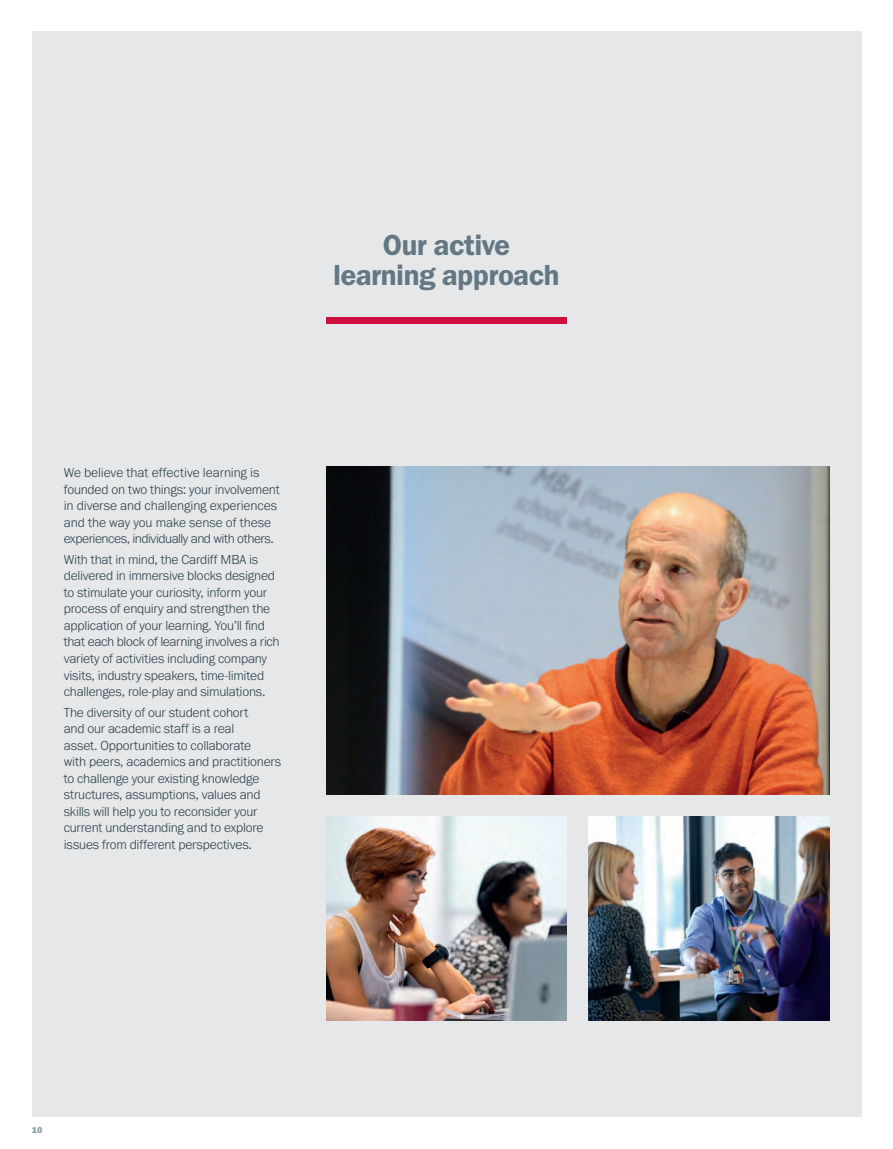
<style>
.page{position:relative;width:893px;height:1149px;background:#fff}
.page>*{position:absolute;margin:0;border:0;box-sizing:border-box;transform-origin:0 0}
.t1{font:30px/30px "Franklin Gothic URW Dem";letter-spacing:-.025em;color:#637883;text-align:center}
.t2{font:300 13.5px/16.5px "Franklin Gothic URW";letter-spacing:-.015em;color:#2d424d}
.t3{font:9px "Franklin Gothic URW Hea";color:#889ba5}
</style>
<div class="page">
<div style="left:32px;top:32px;width:829px;height:1084px;background:#e6e7e9"></div>
<img style="left:326px;top:466px;width:503px;height:328px">
<div style="left:326px;top:317px;width:241px;height:6px;background:#d10e40"></div>
<img style="left:326px;top:816px;width:241px;height:203px">
<img style="left:588px;top:816px;width:241px;height:203px">
<p class="t1" style="left:333px;top:229px;width:228px">Our active learning approach</p>
<p class="t2" style="left:64px;top:464px;width:218px">We believe that effective learning is founded on two things: your involvement in diverse and challenging experiences and the way you make sense of these experiences, individually and with others.</p>
<p class="t2" style="left:64px;top:550px;width:217px">With that in mind, the Cardiff MBA is delivered in immersive blocks designed to stimulate your curiosity, inform your process of enquiry and strengthen the application of your learning. You’ll find that each block of learning involves a rich variety of activities including company visits, industry speakers, time-limited challenges, role-play and simulations.</p>
<p class="t2" style="left:64px;top:703px;width:219px">The diversity of our student cohort<br>and our academic staff is a real<br>asset. Opportunities to collaborate<br>with peers, academics and practitioners to challenge your existing knowledge structures, assumptions, values and skills will help you to reconsider your current understanding and to explore issues from different perspectives.</p>
<p class="t3" style="left:32px;top:1123px;width:12px">10</p>
</div>
